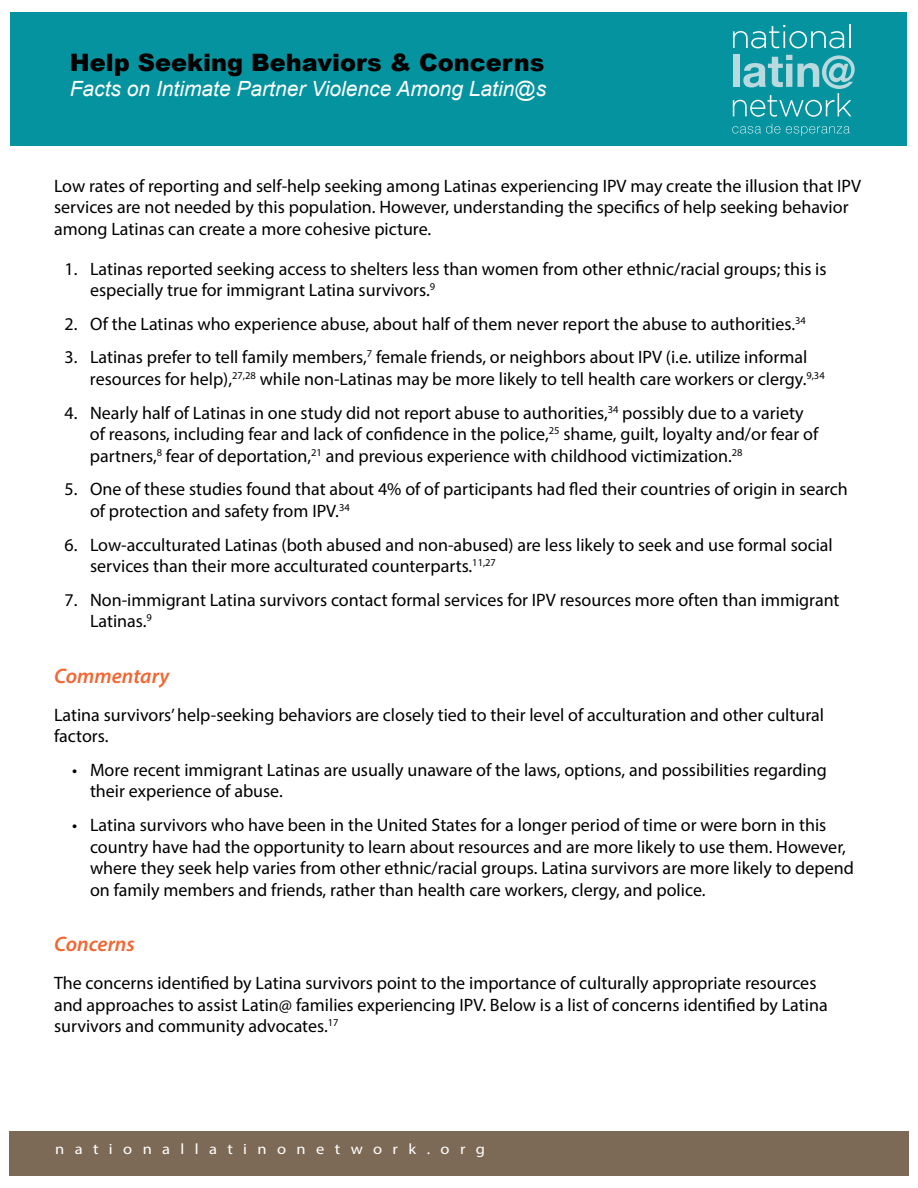
<style>
.page{position:relative;width:918px;height:1188px;background:#fff}
.page>*{position:absolute;margin:0;border:0;box-sizing:border-box;transform-origin:0 0}
.t1{font:900 24px "Arial";color:#000}
.t2{font:italic 21px "Arial";color:#fff}
.t3{font:italic 600 21px "Myriad Pro";color:#f26631}
.t4{font:18px/21.6px "Myriad Pro";color:#000}
.t5{font:15px "Myriad Pro";letter-spacing:.63em;color:#fff;scale:1.1 1}
</style>
<div class="page">
<div style="left:9px;top:1131px;width:900px;height:45px;background:#7d6a56"></div>
<div style="left:11px;top:13px;width:896px;height:133px;background:#0593a0"></div>
<svg style="left:733px;top:25px;width:111px;height:23px"></svg>
<hr style="left:849px;top:24px;width:2px;height:24px;background:#fff">
<svg style="left:733px;top:55px;width:122px;height:62px"></svg>
<svg style="left:732px;top:124px;width:118px;height:12px"></svg>
<h1 class="t1" style="left:70px;top:45px;width:476px">Help Seeking Behaviors &amp; Concerns</h1>
<p class="t2" style="left:70px;top:75px;width:478px">Facts on Intimate Partner Violence Among Latin@s</p>
<p class="t4" style="left:54px;top:175px;width:809px">Low rates of reporting and self-help seeking among Latinas experiencing IPV may create the illusion that IPV services are not needed by this population. However, understanding the specifics of help seeking behavior among Latinas can create a more cohesive picture.</p>
<p class="t4" style="left:90px;top:257px;width:738px;text-indent:-26px">1. Latinas reported seeking access to shelters less than women from other ethnic/racial groups; this is especially true for immigrant Latina survivors.<sup>9</sup></p>
<p class="t4" style="left:64px;top:313px;width:743px">2. Of the Latinas who experience abuse, about half of them never report the abuse to authorities.<sup>34</sup></p>
<p class="t4" style="left:90px;top:346px;width:736px;text-indent:-25px">3. Latinas prefer to tell family members,<sup>7</sup> female friends, or neighbors about IPV (i.e. utilize informal resources for help),<sup>27,28</sup> while non-Latinas may be more likely to tell health care workers or clergy.<sup>9,34</sup></p>
<p class="t4" style="left:90px;top:401px;width:730px;text-indent:-25px">4. Nearly half of Latinas in one study did not report abuse to authorities,<sup>34</sup> possibly due to a variety of reasons, including fear and lack of confidence in the police,<sup>25</sup> shame, guilt, loyalty and/or fear of partners,<sup>8</sup> fear of deportation,<sup>21</sup> and previous experience with childhood victimization.<sup>28</sup></p>
<p class="t4" style="left:90px;top:478px;width:759px;text-indent:-26px">5. One of these studies found that about 4% of of participants had fled their countries of origin in search of protection and safety from IPV.<sup>34</sup></p>
<p class="t4" style="left:90px;top:533px;width:744px;text-indent:-26px">6. Low-acculturated Latinas (both abused and non-abused) are less likely to seek and use formal social services than their more acculturated counterparts.<sup>11,27</sup></p>
<p class="t4" style="left:90px;top:589px;width:751px;text-indent:-26px">7. Non-immigrant Latina survivors contact formal services for IPV resources more often than immigrant<br>Latinas.<sup>9</sup></p>
<p class="t3" style="left:54px;top:662px;width:117px">Commentary</p>
<p class="t4" style="left:54px;top:703px;width:772px">Latina survivors’ help-seeking behaviors are closely tied to their level of acculturation and other cultural factors.</p>
<p class="t4" style="left:90px;top:759px;width:738px;text-indent:-18px">• More recent immigrant Latinas are usually unaware of the laws, options, and possibilities regarding their experience of abuse.</p>
<p class="t4" style="left:90px;top:814px;width:765px;text-indent:-18px">• Latina survivors who have been in the United States for a longer period of time or were born in this country have had the opportunity to learn about resources and are more likely to use them. However, where they seek help varies from other ethnic/racial groups. Latina survivors are more likely to depend on family members and friends, rather than health care workers, clergy, and police.</p>
<p class="t3" style="left:54px;top:931px;width:82px">Concerns</p>
<p class="t4" style="left:54px;top:972px;width:775px">The concerns identified by Latina survivors point to the importance of culturally appropriate resources and approaches to assist Latin@ families experiencing IPV. Below is a list of concerns identified by Latina survivors and community advocates.<sup>17</sup></p>
<p class="t5" style="left:55px;top:1139px;width:392px">nationallatinonetwork.org</p>
</div>
